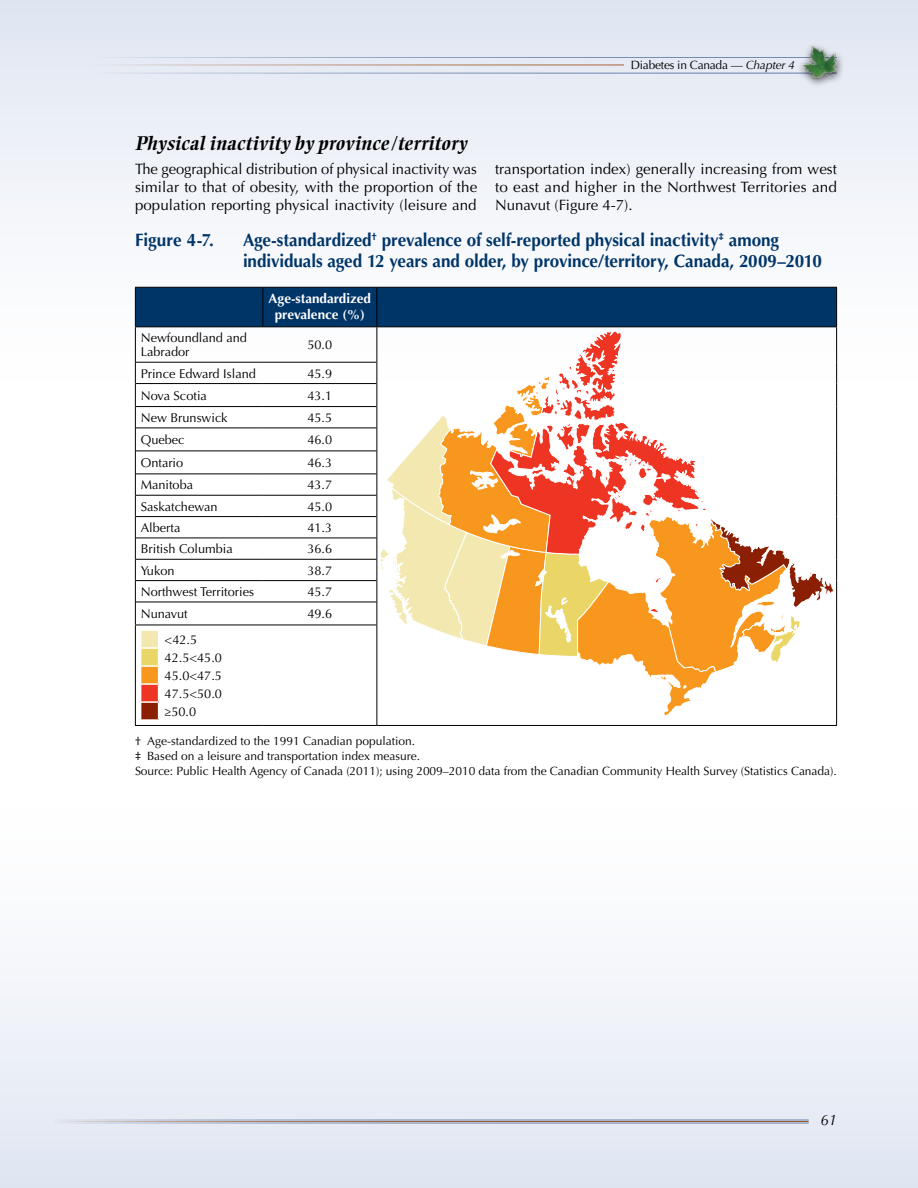
<style>
.page{position:relative;width:918px;height:1188px;background:#fff}
.page>*{position:absolute;margin:0;border:0;box-sizing:border-box;transform-origin:0 0}
.t1{font:italic 700 19.5px "Ellington";letter-spacing:.005em;color:#000}
.t2{font:700 18px/21px "Optima LT Std";letter-spacing:-.005em;color:#003568;scale:.95 1}
.t3{font:15px/18px "Optima LT Std";letter-spacing:.005em;color:#000;text-align:justify}
.t4{font:italic 15px "Optima LT Std";color:#000}
.t5{font:700 13.5px/16.2px "Optima LT Std";color:#fff;text-align:center}
.t6{font:12.75px/18px "Optima LT Std";color:#000}
.t7{font:12px/15px "Optima LT Std";letter-spacing:-.005em;color:#000}
.s1{font-style:italic}
</style>
<div class="page">
<div style="left:0;top:0;width:918px;height:382px;background:linear-gradient(to bottom,#e0e6f1,#fff)"></div>
<div style="left:0;top:806px;width:918px;height:382px;background:linear-gradient(to bottom,#fff,#e0e6f2)"></div>
<hr style="left:94px;top:73px;width:743px;height:1px;background:#657da7">
<hr style="left:94px;top:65px;width:530px;height:1px;background:#a25b2b">
<hr style="left:94px;top:57px;width:743px;height:1px;background:#657da7">
<hr style="left:135px;top:625px;width:1px;height:100px;background:#000">
<hr style="left:376px;top:625px;width:1px;height:100px;background:#000">
<hr style="left:836px;top:625px;width:1px;height:100px;background:#000">
<hr style="left:135px;top:725px;width:128px;height:1px;background:#000">
<hr style="left:263px;top:725px;width:114px;height:1px;background:#000">
<hr style="left:377px;top:725px;width:460px;height:1px;background:#000">
<svg style="left:135px;top:287px;width:702px;height:434px"></svg>
<hr style="left:54px;top:1120px;width:755px;height:1px;background:#657da7">
<hr style="left:54px;top:1121px;width:755px;height:1px;background:#a25b2b">
<hr style="left:54px;top:1123px;width:755px;height:1px;background:#657da7">
<div style="left:795px;top:41px;width:50px;height:47px;background:#000;opacity:.75"></div>
<img style="left:801px;top:46px;width:36px;height:33px">
<p class="t7" style="left:631px;top:58px;width:166px">Diabetes in Canada — <span class="s1">Chapter 4</span></p>
<h1 class="t1" style="left:135px;top:132px;width:334px">Physical inactivity by province/territory</h1>
<p class="t3" style="left:135px;top:160px;width:344px">The geographical distribution of physical inactivity was similar to that of obesity, with the proportion of the population reporting physical inactivity (leisure and</p>
<p class="t3" style="left:495px;top:160px;width:344px">transportation index) generally increasing from west to east and higher in the Northwest Territories and Nunavut (Figure 4-7).</p>
<p class="t2" style="left:135px;top:230px;width:85px">Figure 4-7.</p>
<p class="t2" style="left:243px;top:230px;width:611px">Age-standardized<sup>†</sup> prevalence of self-reported physical inactivity<sup>‡</sup> among individuals aged 12 years and older, by province/territory, Canada, 2009–2010</p>
<p class="t5" style="left:269px;top:291px;width:104px">Age-standardized prevalence (%)</p>
<p class="t6" style="left:141px;top:331px;width:108px;line-height:14px">Newfoundland and<br>Labrador</p>
<p class="t6" style="left:307px;top:336px;width:26px">50.0</p>
<p class="t6" style="left:141px;top:364px;width:117px">Prince Edward Island</p>
<p class="t6" style="left:307px;top:364px;width:26px">45.9</p>
<p class="t6" style="left:141px;top:387px;width:68px">Nova Scotia</p>
<p class="t6" style="left:307px;top:387px;width:26px">43.1</p>
<p class="t6" style="left:141px;top:409px;width:88px">New Brunswick</p>
<p class="t6" style="left:307px;top:409px;width:26px">45.5</p>
<p class="t6" style="left:141px;top:431px;width:45px">Quebec</p>
<p class="t6" style="left:307px;top:431px;width:26px">46.0</p>
<p class="t6" style="left:141px;top:454px;width:44px">Ontario</p>
<p class="t6" style="left:307px;top:454px;width:26px">46.3</p>
<p class="t6" style="left:141px;top:476px;width:54px">Manitoba</p>
<p class="t6" style="left:307px;top:476px;width:26px">43.7</p>
<p class="t6" style="left:141px;top:497px;width:78px">Saskatchewan</p>
<p class="t6" style="left:307px;top:497px;width:26px">45.0</p>
<p class="t6" style="left:141px;top:519px;width:41px">Alberta</p>
<p class="t6" style="left:307px;top:519px;width:26px">41.3</p>
<p class="t6" style="left:141px;top:540px;width:94px">British Columbia</p>
<p class="t6" style="left:307px;top:540px;width:26px">36.6</p>
<p class="t6" style="left:141px;top:561px;width:35px">Yukon</p>
<p class="t6" style="left:307px;top:561px;width:26px">38.7</p>
<p class="t6" style="left:141px;top:583px;width:115px">Northwest Territories</p>
<p class="t6" style="left:307px;top:583px;width:26px">45.7</p>
<p class="t6" style="left:141px;top:605px;width:49px">Nunavut</p>
<p class="t6" style="left:307px;top:605px;width:26px">49.6</p>
<p class="t6" style="left:165px;top:631px;width:59px">&lt;42.5<br>42.5&lt;45.0<br>45.0&lt;47.5<br>47.5&lt;50.0 ≥50.0</p>
<p class="t7" style="left:135px;top:734px;width:703px">† Age-standardized to the 1991 Canadian population.<br>‡ Based on a leisure and transportation index measure.<br>Source: Public Health Agency of Canada (2011); using 2009–2010 data from the Canadian Community Health Survey (Statistics Canada).</p>
<p class="t4" style="left:821px;top:1111px;width:18px">61</p>
</div>
